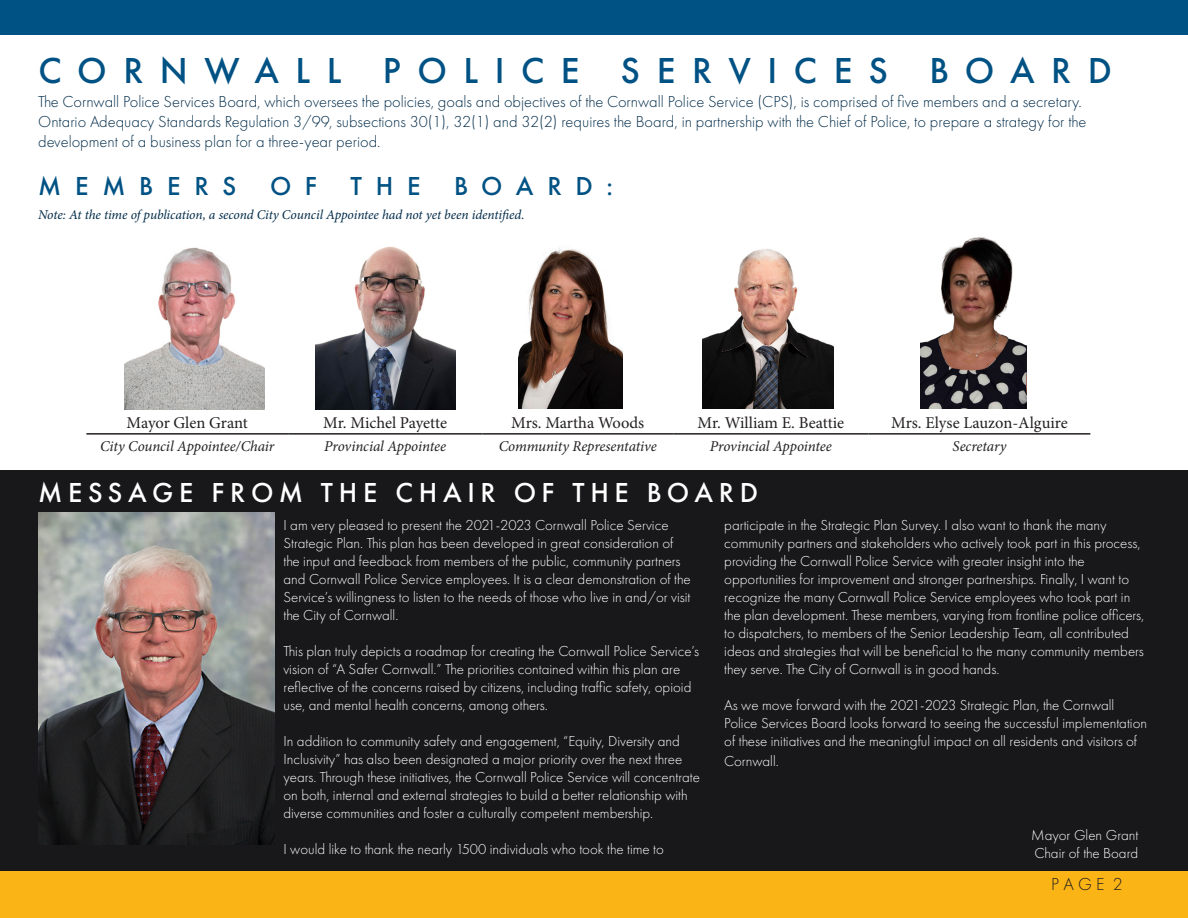
<style>
.page{position:relative;width:1188px;height:918px;background:#fff}
.page>*{position:absolute;margin:0;border:0;box-sizing:border-box;transform-origin:0 0}
.t1{font:500 37.5px "Futura PT";letter-spacing:.44em;color:#005284}
.t2{font:500 28.5px "Futura PT";letter-spacing:.2em;color:#fff}
.t3{font:500 27px "Futura PT";letter-spacing:.51em;color:#005284}
.t4{font:300 18px "Futura PT";color:#231f20}
.t5{font:300 16.5px/19.8px "Futura PT";color:#002b49}
.t6{font:16.5px "Minion Pro";letter-spacing:-.005em;color:#231f20}
.t7{font:300 15px/18px "Futura PT";color:#fff}
.t8{font:italic 15px "Minion Pro";letter-spacing:-.01em;color:#231f20}
.t9{font:italic 13.5px "Minion Pro";letter-spacing:-.01em;color:#002b49}
</style>
<div class="page">
<hr style="left:86px;top:433px;width:202px;height:2px;background:#231f20">
<hr style="left:288px;top:433px;width:194px;height:2px;background:#231f20">
<hr style="left:482px;top:433px;width:191px;height:2px;background:#231f20">
<hr style="left:673px;top:433px;width:196px;height:2px;background:#231f20">
<hr style="left:869px;top:433px;width:221px;height:2px;background:#231f20">
<div style="left:0;top:471px;width:1188px;height:447px;background:#181719"></div>
<div style="left:0;top:872px;width:1188px;height:46px;background:#fbb416"></div>
<img style="left:124px;top:247px;width:140px;height:163px">
<img style="left:315px;top:246px;width:140px;height:164px">
<img style="left:518px;top:247px;width:105px;height:161px">
<img style="left:702px;top:249px;width:131px;height:159px">
<img style="left:920px;top:237px;width:106px;height:171px">
<img style="left:38px;top:513px;width:237px;height:331px">
<div style="left:0;top:0;width:1188px;height:34px;background:#005284"></div>
<p class="t1" style="left:38px;top:48px;width:1075px">CORNWALL POLICE SERVICES BOARD</p>
<p class="t5" style="left:38px;top:92px;width:1050px">The Cornwall Police Services Board, which oversees the policies, goals and objectives of the Cornwall Police Service (CPS), is comprised of five members and a secretary.<br>Ontario Adequacy Standards Regulation 3/99, subsections 30(1), 32(1) and 32(2) requires the Board, in partnership with the Chief of Police, to prepare a strategy for the development of a business plan for a three-year period.</p>
<p class="t3" style="left:38px;top:170px;width:576px">MEMBERS OF THE BOARD:</p>
<p class="t9" style="left:38px;top:206px;width:488px">Note: At the time of publication, a second City Council Appointee had not yet been identified.</p>
<p class="t6" style="left:127px;top:412px;width:123px">Mayor Glen Grant</p>
<p class="t6" style="left:323px;top:412px;width:125px">Mr. Michel Payette</p>
<p class="t6" style="left:511px;top:412px;width:135px">Mrs. Martha Woods</p>
<p class="t6" style="left:698px;top:412px;width:148px">Mr. William E. Beattie</p>
<p class="t6" style="left:891px;top:412px;width:178px">Mrs. Elyse Lauzon-Alguire</p>
<p class="t8" style="left:100px;top:436px;width:176px">City Council Appointee/Chair</p>
<p class="t8" style="left:324px;top:436px;width:123px">Provincial Appointee</p>
<p class="t8" style="left:499px;top:436px;width:159px">Community Representative</p>
<p class="t8" style="left:710px;top:436px;width:123px">Provincial Appointee</p>
<p class="t8" style="left:953px;top:436px;width:55px">Secretary</p>
<p class="t2" style="left:38px;top:475px;width:721px">MESSAGE FROM THE CHAIR OF THE BOARD</p>
<p class="t7" style="left:283px;top:516px;width:409px">I am very pleased to present the 2021-2023 Cornwall Police Service Strategic Plan. This plan has been developed in great consideration of the input and feedback from members of the public, community partners and Cornwall Police Service employees. It is a clear demonstration of the Service’s willingness to listen to the needs of those who live in and/or visit the City of Cornwall.</p>
<p class="t7" style="left:283px;top:642px;width:417px">This plan truly depicts a roadmap for creating the Cornwall Police Service’s vision of “A Safer Cornwall.” The priorities contained within this plan are reflective of the concerns raised by citizens, including traffic safety, opioid use, and mental health concerns, among others.</p>
<p class="t7" style="left:283px;top:732px;width:418px">In addition to community safety and engagement, “Equity, Diversity and Inclusivity” has also been designated a major priority over the next three years. Through these initiatives, the Cornwall Police Service will concentrate on both, internal and external strategies to build a better relationship with diverse communities and foster a culturally competent membership.</p>
<p class="t7" style="left:283px;top:840px;width:382px">I would like to thank the nearly 1500 individuals who took the time to</p>
<p class="t7" style="left:724px;top:516px;width:418px">participate in the Strategic Plan Survey. I also want to thank the many community partners and stakeholders who actively took part in this process, providing the Cornwall Police Service with greater insight into the</p>
<p class="t7" style="left:724px;top:570px;width:421px">opportunities for improvement and stronger partnerships. Finally, I want to recognize the many Cornwall Police Service employees who took part in the plan development. These members, varying from frontline police officers, to dispatchers, to members of the Senior Leadership Team, all contributed ideas and strategies that will be beneficial to the many community members they serve. The City of Cornwall is in good hands.</p>
<p class="t7" style="left:724px;top:696px;width:424px">As we move forward with the 2021-2023 Strategic Plan, the Cornwall<br>Police Services Board looks forward to seeing the successful implementation of these initiatives and the meaningful impact on all residents and visitors of</p>
<p class="t7" style="left:724px;top:752px;width:56px">Cornwall.</p>
<p class="t7" style="left:1031px;top:826px;width:109px">Mayor Glen Grant</p>
<p class="t7" style="left:1034px;top:844px;width:105px">Chair of the Board</p>
<p class="t4" style="left:1051px;top:874px;width:73px">P A G E 2</p>
</div>
